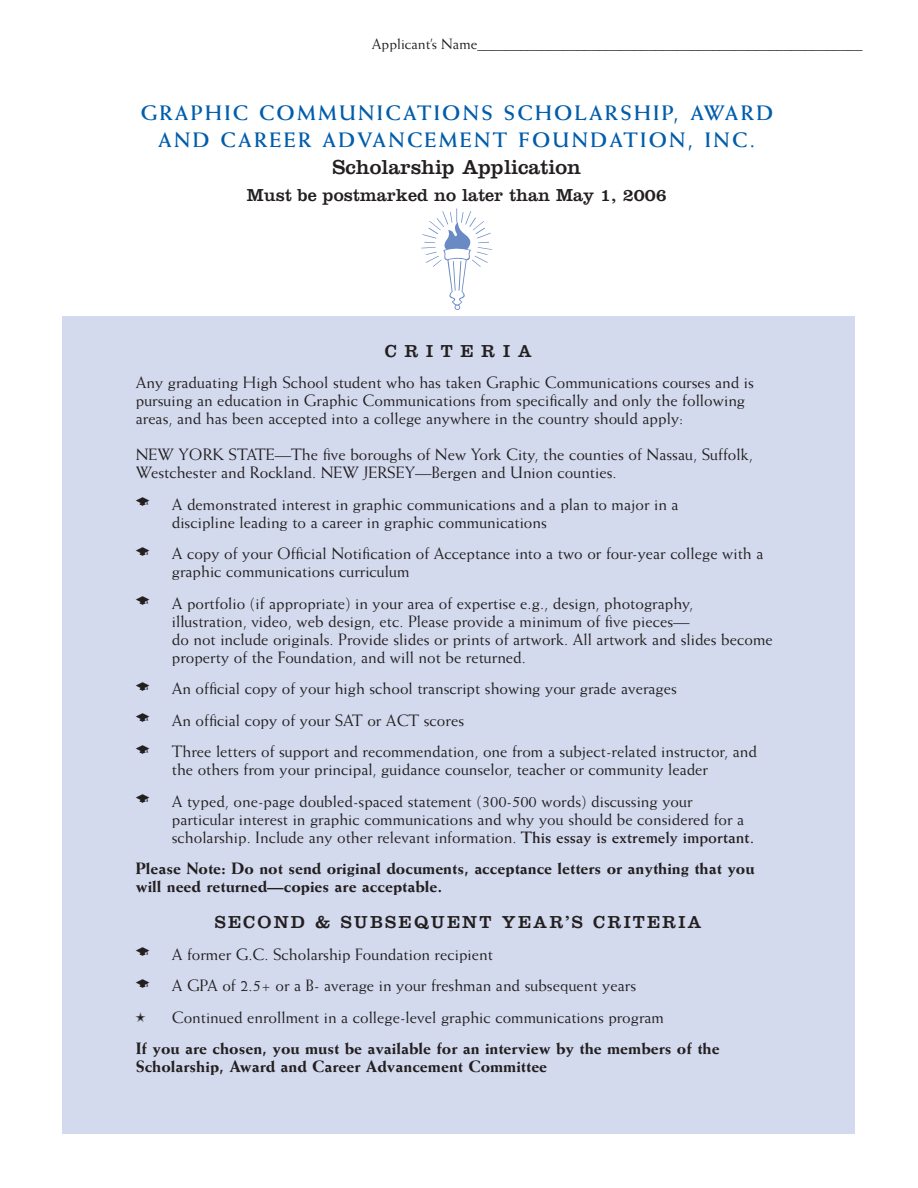
<style>
.page{position:relative;width:918px;height:1188px;background:#fff}
.page>*{position:absolute;margin:0;border:0;box-sizing:border-box;transform-origin:0 0}
.t1{font:700 21px/27px "Weiss";letter-spacing:.11em;color:#015dab;text-align:center}
.t2{font:21px "Clarendon";color:#231f20}
.t3{font:18px "Clarendon";color:#231f20}
.t4{font:18px "Clarendon";letter-spacing:.12em;color:#231f20}
.t5{font:18px "Clarendon";letter-spacing:.425em;color:#231f20}
.t6{font:16.5px/18px "Weiss";color:#231f20}
.t7{font:800 16.5px/18px "Weiss";color:#231f20}
.t8{font:15px "Weiss";color:#231f20}
.s1{font-weight:700}
</style>
<div class="page">
<div style="left:62px;top:317px;width:792px;height:817px;background:#d3daee"></div>
<p class="t8" style="left:372px;top:38px;width:492px">Applicant’s Name______________________________________________________</p>
<p class="t1" style="left:140px;top:101px;width:634px">GRAPHIC COMMUNICATIONS SCHOLARSHIP, AWARD<br>AND CAREER ADVANCEMENT FOUNDATION, INC.</p>
<p class="t2" style="left:333px;top:160px;width:250px">Scholarship Application</p>
<p class="t3" style="left:247px;top:189px;width:421px">Must be postmarked no later than May 1, 2006</p>
<p class="t5" style="left:385px;top:345px;width:148px">CRITERIA</p>
<p class="t6" style="left:136px;top:375px;width:620px">Any graduating High School student who has taken Graphic Communications courses and is pursuing an education in Graphic Communications from specifically and only the following areas, and has been accepted into a college anywhere in the country should apply:</p>
<p class="t6" style="left:136px;top:447px;width:619px">NEW YORK STATE—The five boroughs of New York City, the counties of Nassau, Suffolk,<br>Westchester and Rockland. NEW JERSEY—Bergen and Union counties.</p>
<p class="t6" style="left:172px;top:496px;width:508px">A demonstrated interest in graphic communications and a plan to major in a discipline leading to a career in graphic communications</p>
<p class="t6" style="left:172px;top:546px;width:593px">A copy of your Official Notification of Acceptance into a two or four-year college with a graphic communications curriculum</p>
<p class="t6" style="left:172px;top:595px;width:603px">A portfolio (if appropriate) in your area of expertise e.g., design, photography,<br>illustration, video, web design, etc. Please provide a minimum of five pieces—<br>do not include originals. Provide slides or prints of artwork. All artwork and slides become property of the Foundation, and will not be returned.</p>
<p class="t6" style="left:172px;top:681px;width:507px">An official copy of your high school transcript showing your grade averages</p>
<p class="t6" style="left:172px;top:712px;width:294px">An official copy of your SAT or ACT scores</p>
<p class="t6" style="left:172px;top:744px;width:587px">Three letters of support and recommendation, one from a subject-related instructor, and the others from your principal, guidance counselor, teacher or community leader</p>
<p class="t6" style="left:172px;top:793px;width:584px">A typed, one-page doubled-spaced statement (300-500 words) discussing your particular interest in graphic communications and why you should be considered for a scholarship. Include any other relevant information. <span class="s1">This essay is extremely important.</span></p>
<p class="t7" style="left:136px;top:861px;width:620px">Please Note: Do not send original documents, acceptance letters or anything that you will need returned—copies are acceptable.</p>
<p class="t4" style="left:215px;top:916px;width:488px">SECOND &amp; SUBSEQUENT YEAR’S CRITERIA</p>
<p class="t6" style="left:172px;top:946px;width:323px">A former G.C. Scholarship Foundation recipient</p>
<p class="t6" style="left:172px;top:971px;width:494px;line-height:31.5px">A GPA of 2.5+ or a B- average in your freshman and subsequent years<br>Continued enrollment in a college-level graphic communications program</p>
<p class="t7" style="left:136px;top:1041px;width:585px">If you are chosen, you must be available for an interview by the members of the<br>Scholarship, Award and Career Advancement Committee</p>
</div>
